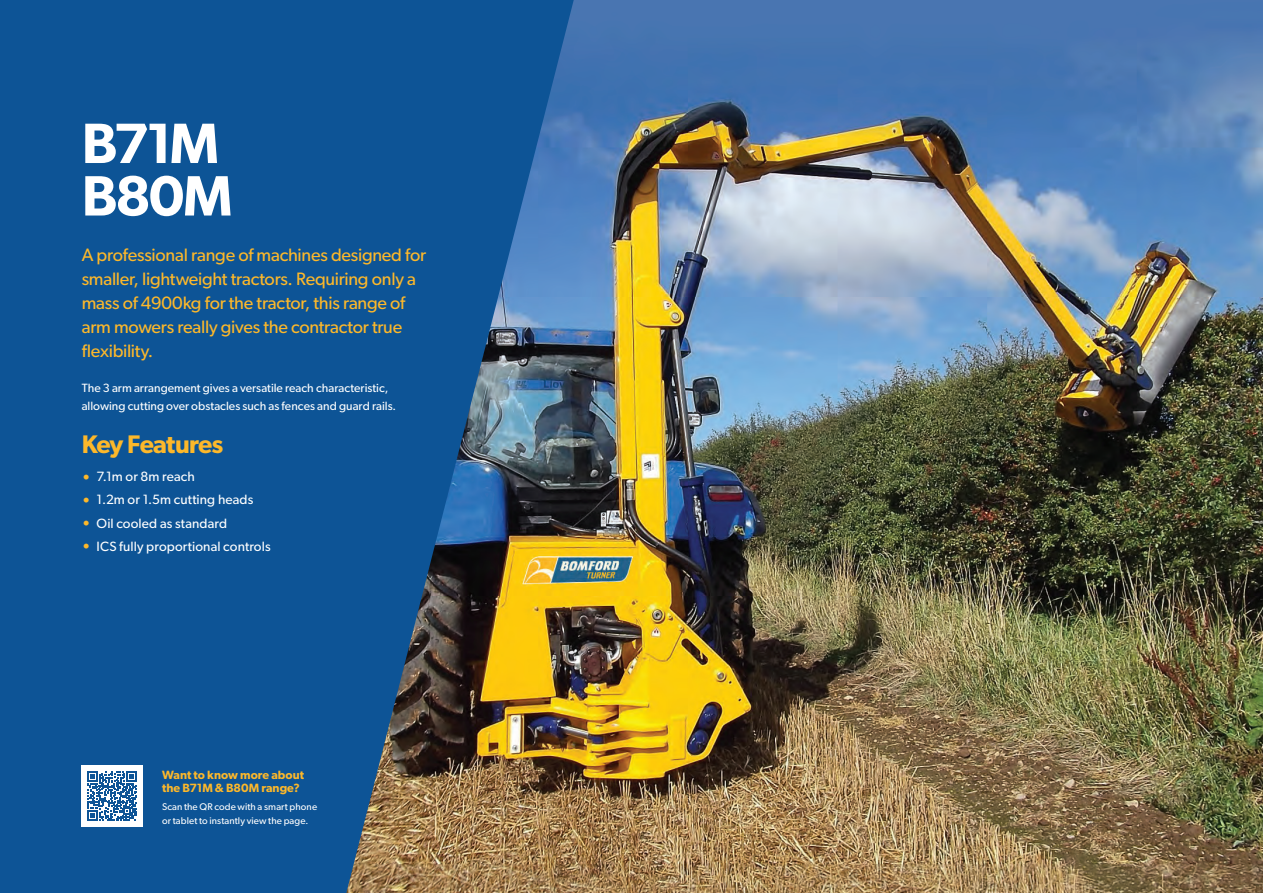
<style>
.page{position:relative;width:1263px;height:893px;background:#fff}
.page>*{position:absolute;margin:0;border:0;box-sizing:border-box;transform-origin:0 0}
.Heading{font:600 57px/52.5px "Gibson";letter-spacing:-.045em;color:#fff}
.Text_heading{font:600 25.5px "Gibson";letter-spacing:-.025em;color:#fdb82a}
.Intro_text{font:18px/24px "Gibson";letter-spacing:-.015em;color:#fdb82a}
.Text_heading-2{font:13.5px "Gibson";letter-spacing:.01em;color:#fff}
.Text{font:12px/18px "Gibson";letter-spacing:.005em;color:#fff}
.Text-2{font:600 12px/13.5px "Gibson";letter-spacing:.005em;color:#fdb82a}
.Text-3{font:9.75px/13.5px "Gibson";letter-spacing:.01em;color:#fff}
.s1{font-weight:700;color:#fdb82a}
</style>
<div class="page">
<img style="left:574px;top:0;width:688px;height:893px">
<svg style="left:0;top:0;width:574px;height:893px;background:#21598a"></svg>
<hr style="left:1262px;top:0;width:1px;height:893px;background:#0d5496">
<div style="left:82px;top:765px;width:61px;height:61px;background:#fff"></div>
<svg style="left:88px;top:771px;width:49px;height:50px"></svg>
<p class="Heading" style="left:82px;top:116px;width:152px">B71M<br>B80M</p>
<p class="Intro_text" style="left:82px;top:242px;width:346px">A professional range of machines designed for smaller, lightweight tractors. Requiring only a mass of 4900kg for the tractor, this range of arm mowers really gives the contractor true flexibility.</p>
<p class="Text" style="left:82px;top:378px;width:316px">The 3 arm arrangement gives a versatile reach characteristic, allowing cutting over obstacles such as fences and guard rails.</p>
<p class="Text_heading" style="left:82px;top:429px;width:143px">Key Features</p>
<p class="Text_heading-2" style="left:82px;top:469px;width:115px"><span class="s1">•</span> 7.1m or 8m reach</p>
<p class="Text_heading-2" style="left:82px;top:492px;width:173px"><span class="s1">•</span> 1.2m or 1.5m cutting heads</p>
<p class="Text_heading-2" style="left:82px;top:515px;width:147px"><span class="s1">•</span> Oil cooled as standard</p>
<p class="Text_heading-2" style="left:82px;top:538px;width:190px"><span class="s1">•</span> ICS fully proportional controls</p>
<p class="Text-2" style="left:162px;top:768px;width:144px">Want to know more about the B71M &amp; B80M range?</p>
<p class="Text-3" style="left:162px;top:800px;width:157px">Scan the QR code with a smart phone or tablet to instantly view the page.</p>
</div>
